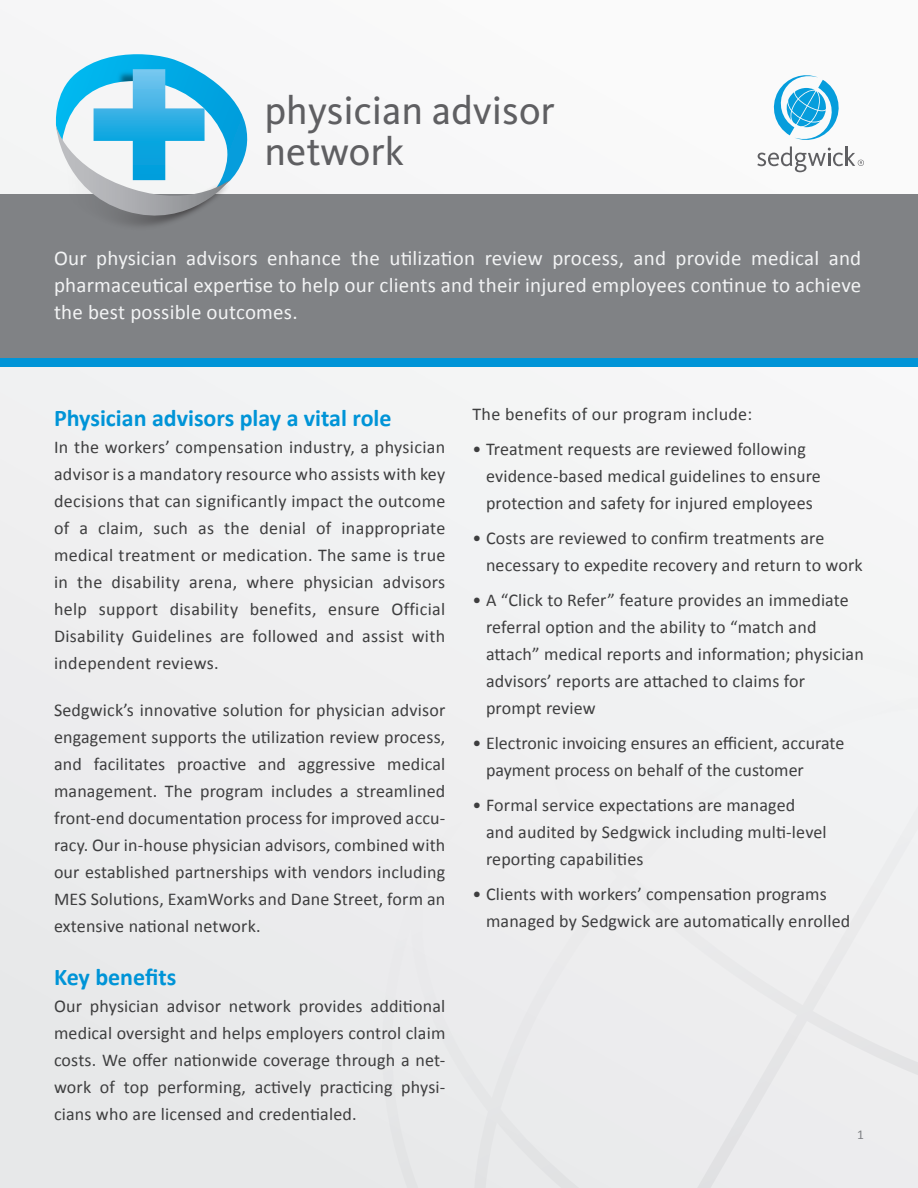
<style>
.page{position:relative;width:918px;height:1188px;background:#f0f1f2}
.page>*{position:absolute;margin:0;border:0;box-sizing:border-box;transform-origin:0 0}
.t1{font:40.5px/41.5px "Kievit OT";color:#5f5f62}
.t2{font:700 24px "Calibri";color:#0094d7}
.t3{font:21px/27px "Calibri";letter-spacing:.01em;color:#f2f3f4}
.t4{font:18px/27px "Calibri";letter-spacing:.01em;color:#3e3e3f}
.t5{font:13.5px "Calibri";color:#808285}
</style>
<div class="page">
<svg style="left:383px;top:982px;width:535px;height:206px"></svg>
<svg style="left:757px;top:75px;width:107px;height:97px"></svg>
<hr style="left:845px;top:146px;width:2px;height:20px;background:#5f5f62">
<div style="left:0;top:194px;width:918px;height:171px;background:#808285"></div>
<svg style="left:56px;top:54px;width:192px;height:172px"></svg>
<div style="left:0;top:359px;width:918px;height:8px;background:#0094d7"></div>
<p class="t1" style="left:265px;top:90px;width:292px">physician advisor network</p>
<p class="t3" style="left:54px;top:245px;width:809px">Our physician advisors enhance the utilization review process, and provide medical and pharmaceutical expertise to help our clients and their injured employees continue to achieve</p>
<p class="t3" style="left:54px;top:299px;width:245px">the best possible outcomes.</p>
<p class="t2" style="left:54px;top:403px;width:339px">Physician advisors play a vital role</p>
<p class="t4" style="left:54px;top:433px;width:393px;text-align:justify">In the workers’ compensation industry, a physician advisor is a mandatory resource who assists with key decisions that can significantly impact the outcome of a claim, such as the denial of inappropriate medical treatment or medication. The same is true in the disability arena, where physician advisors help support disability benefits, ensure Official Disability Guidelines are followed and assist with independent reviews.</p>
<p class="t4" style="left:54px;top:697px;width:393px">Sedgwick’s innovative solution for physician advisor</p>
<p class="t4" style="left:54px;top:724px;width:393px">engagement supports the utilization review process,</p>
<p class="t4" style="left:54px;top:751px;width:393px;text-align:justify">and facilitates proactive and aggressive medical management. The program includes a streamlined front-end documentation process for improved accu&shy;racy. Our in-house physician advisors, combined with our established partnerships with vendors including</p>
<p class="t4" style="left:54px;top:886px;width:393px">MES Solutions, ExamWorks and Dane Street, form an</p>
<p class="t4" style="left:54px;top:913px;width:208px">extensive national network.</p>
<p class="t2" style="left:54px;top:961px;width:124px">Key benefits</p>
<p class="t4" style="left:54px;top:992px;width:393px;text-align:justify">Our physician advisor network provides additional medical oversight and helps employers control claim costs. We offer nationwide coverage through a net&shy;work of top performing, actively practicing physi&shy;cians who are licensed and credentialed.</p>
<p class="t4" style="left:472px;top:400px;width:281px">The benefits of our program include:</p>
<p class="t4" style="left:486px;top:436px;width:336px;text-indent:-14px">• Treatment requests are reviewed following evidence-based medical guidelines to ensure protection and safety for injured employees</p>
<p class="t4" style="left:486px;top:525px;width:378px;text-indent:-14px">• Costs are reviewed to confirm treatments are necessary to expedite recovery and return to work</p>
<p class="t4" style="left:486px;top:587px;width:379px;text-indent:-14px">• A “Click to Refer” feature provides an immediate referral option and the ability to “match and attach” medical reports and information; physician advisors’ reports are attached to claims for prompt review</p>
<p class="t4" style="left:486px;top:730px;width:360px;text-indent:-14px">• Electronic invoicing ensures an efficient, accurate payment process on behalf of the customer</p>
<p class="t4" style="left:486px;top:792px;width:342px;text-indent:-14px">• Formal service expectations are managed and audited by Sedgwick including multi-level reporting capabilities</p>
<p class="t4" style="left:486px;top:881px;width:366px;text-indent:-14px">• Clients with workers’ compensation programs managed by Sedgwick are automatically enrolled</p>
<p class="t5" style="left:857px;top:1126px;width:8px">1</p>
</div>
